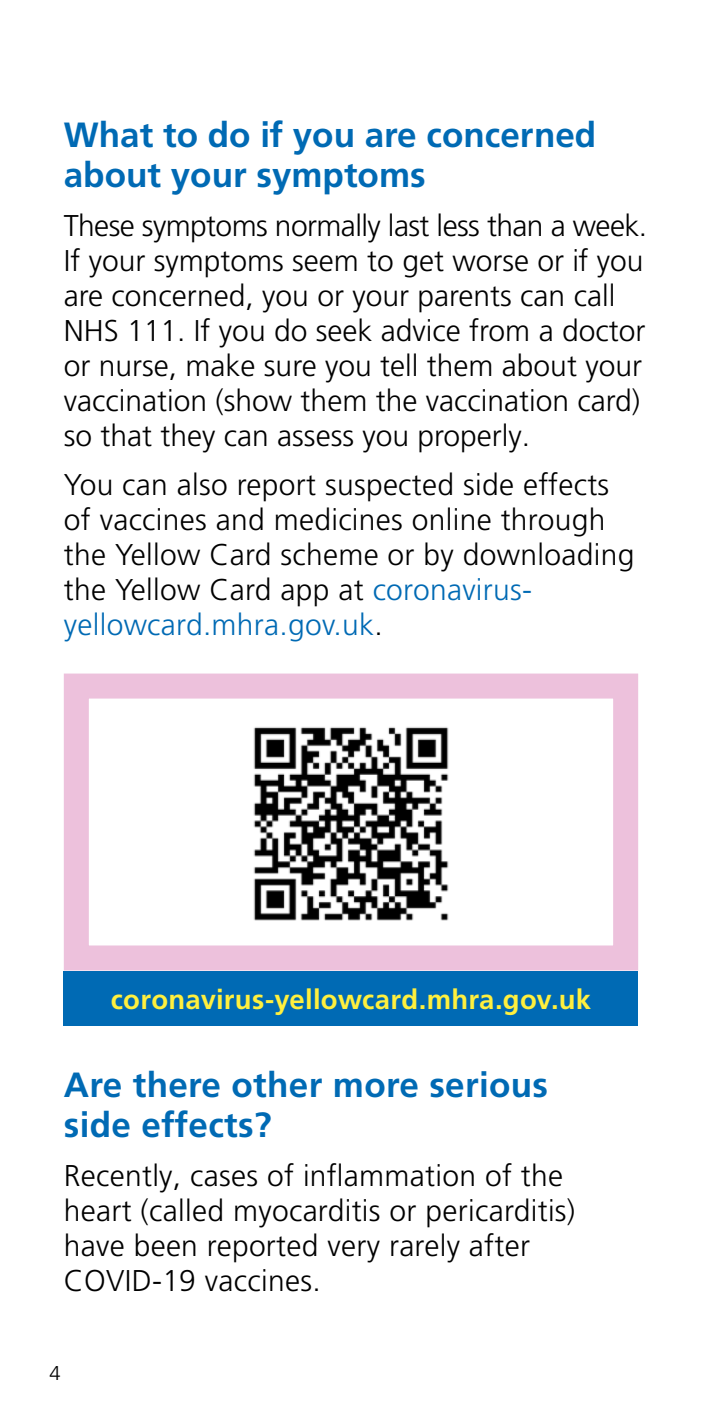
<style>
.page{position:relative;width:702px;height:1418px;background:#fff}
.page>*{position:absolute;margin:0;border:0;box-sizing:border-box;transform-origin:0 0}
.Header_NEW{font:700 35px/40px "Frutiger LT Pro";color:#006ab4}
.Body_Copy{font:300 30px/35px "Frutiger LT Pro";letter-spacing:.01em;color:#000}
.Body{font:700 27.5px "Frutiger";letter-spacing:.01em;color:#fff03e}
.t1{font:300 20px "Frutiger LT Pro";color:#000}
.s1{color:#006ab4}
</style>
<div class="page">
<div style="left:64px;top:673px;width:574px;height:297px;border:25px solid #edc1dc"></div>
<img style="left:253px;top:727px;width:196px;height:194px">
<div style="left:64px;top:971px;width:574px;height:54px;background:#006ab4"></div>
<p class="Header_NEW" style="left:64px;top:115px;width:534px">What to do if you are concerned about your symptoms</p>
<p class="Body_Copy" style="left:64px;top:208px;width:585px">These symptoms normally last less than a week.<br>If your symptoms seem to get worse or if you are concerned, you or your parents can call NHS 111. If you do seek advice from a doctor or nurse, make sure you tell them about your vaccination (show them the vaccination card) so that they can assess you properly.</p>
<p class="Body_Copy" style="left:64px;top:467px;width:572px">You can also report suspected side effects of vaccines and medicines online through the Yellow Card scheme or by downloading the Yellow Card app at <span class="s1">coronavirus&shy;yellowcard.mhra.gov.uk</span>.</p>
<p class="Body" style="left:111px;top:983px;width:481px">coronavirus-yellowcard.mhra.gov.uk</p>
<p class="Header_NEW" style="left:64px;top:1064px;width:486px">Are there other more serious side effects?</p>
<p class="Body_Copy" style="left:64px;top:1158px;width:513px">Recently, cases of inflammation of the heart (called myocarditis or pericarditis) have been reported very rarely after COVID-19 vaccines.</p>
<p class="t1" style="left:50px;top:1361px;width:13px">4</p>
</div>
